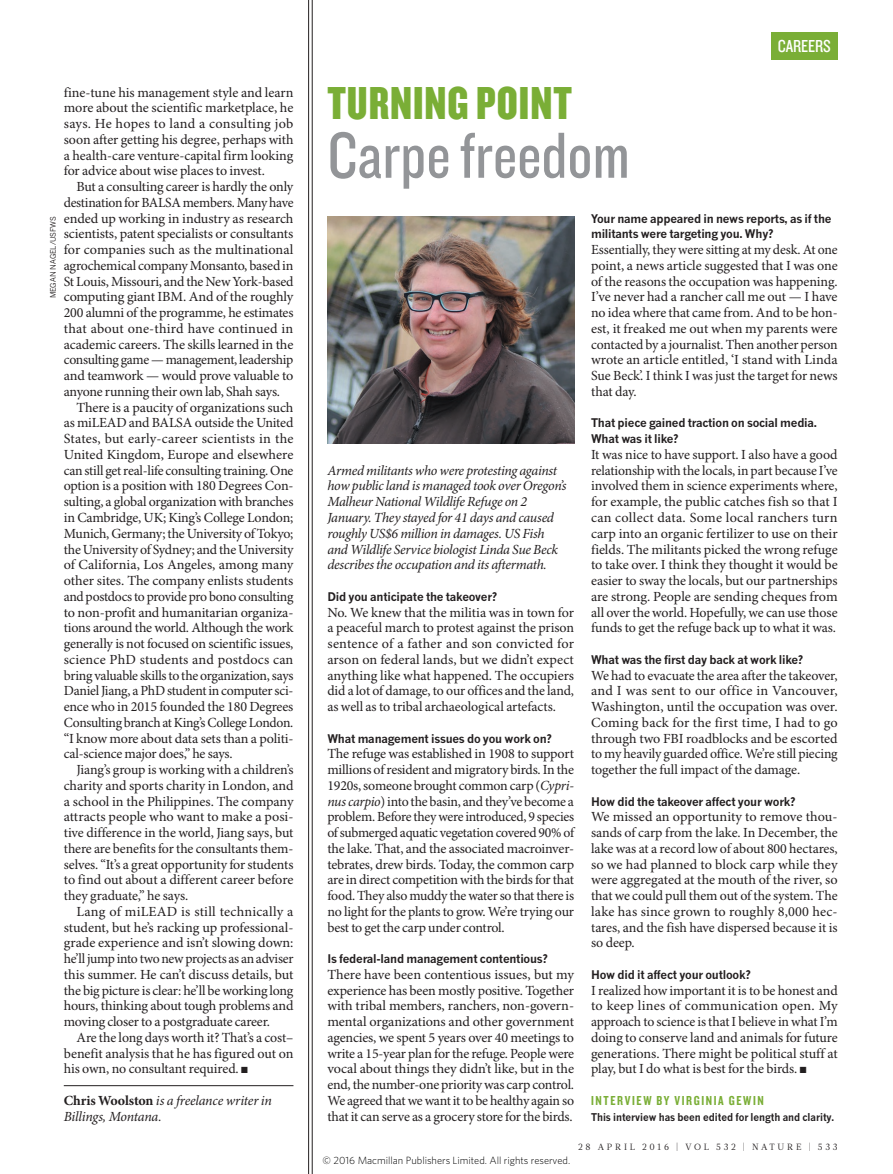
<style>
.page{position:relative;width:893px;height:1174px;background:#fff}
.page>*{position:absolute;margin:0;border:0;box-sizing:border-box;transform-origin:0 0}
.TURNING_POINT_NAME{font:67.5px "Knockout 29 Junior Ltweight";color:#939598}
.TURNING_POINT__STRAP{font:48px "Knockout 69 Full Liteweight";letter-spacing:.02em;color:#7aae36}
.t1{font:18px "Knockout 29 Junior Ltweight";letter-spacing:-.005em;color:#fff}
.BODY_1ST_PARA{font:13.95px/15.8px "Minion Pro";letter-spacing:-.01em;color:#231f20;text-align:justify}
.BODY_INDENT{font:13.95px/15.8px "Minion Pro";letter-spacing:-.01em;color:#231f20;text-align:justify}
.TURNING_POINT_INTRO{font:italic 13.95px/15.8px "Minion Pro";letter-spacing:-.025em;color:#231f20}
.AUTHOR_DETAILS{font:italic 13.95px/15.8px "Minion Pro";letter-spacing:-.015em;color:#231f20}
.TURNING_POINT_BYLINE{font:13.5px "Knockout 49 Liteweight";letter-spacing:.12em;color:#7aae36}
.TURNING_POINT_QUESTI{font:700 11.7px/15.8px "News Gothic MTOT";letter-spacing:-.02em;color:#231f20}
.t2{font:300 10.5px "Whitney";color:#000}
.TURNING_POINT_BYLINE-2{font:700 10.5px "News Gothic MTOT";letter-spacing:-.005em;color:#231f20;scale:.95 1}
.t3{font:9px "Glosa Math";letter-spacing:.3em;color:#231f20}
.PIC_CREDIT{font:7.5px "News Gothic MTOT";color:#231f20}
.s1{font-weight:700;font-style:normal}
.s2{font-style:italic}
</style>
<div class="page">
<hr style="left:64px;top:1085px;width:229px;height:1px;background:#231f20">
<hr style="left:312px;top:0;width:1px;height:1174px;background:#231f20">
<hr style="left:308px;top:0;width:1px;height:1174px;background:#231f20">
<img style="left:327px;top:216px;width:247px;height:227px">
<div style="left:771px;top:32px;width:67px;height:27px;background:#7aae36"></div>
<p class="BODY_INDENT" style="left:64px;top:85px;width:231px">fine-tune his management style and learn more about the scientific marketplace, he says. He hopes to land a consulting job soon after getting his degree, perhaps with a health-care venture-capital firm looking for advice about wise places to invest.</p>
<p class="BODY_INDENT" style="left:64px;top:179px;width:231px;text-indent:13px">But a consulting career is hardly the only destination for BALSA members. Many have ended up working in industry as research scientists, patent specialists or consultants for companies such as the multinational agrochemical company Monsanto, based in St Louis, Missouri, and the New York-based computing giant IBM. And of the roughly 200 alumni of the programme, he estimates that about one-third have continued in academic careers. The skills learned in the consulting game — management, leadership and teamwork — would prove valuable to anyone running their own lab, Shah says.</p>
<p class="BODY_INDENT" style="left:64px;top:400px;width:231px;text-indent:13px">There is a paucity of organizations such as miLEAD and BALSA outside the United States, but early-career scientists in the United Kingdom, Europe and elsewhere can still get real-life consulting training. One option is a position with 180 Degrees Con&shy;sulting, a global organization with branches in Cambridge, UK; King’s College London; Munich, Germany; the University of Tokyo; the University of Sydney; and the University of California, Los Angeles, among many other sites. The company enlists students and postdocs to provide pro bono consulting to non-profit and humanitarian organiza&shy;tions around the world. Although the work generally is not focused on scientific issues, science PhD students and postdocs can bring valuable skills to the organization, says Daniel Jiang, a PhD student in computer sci&shy;ence who in 2015 founded the 180 Degrees Consulting branch at King’s College London. “I know more about data sets than a politi&shy;cal-science major does,” he says.</p>
<p class="BODY_INDENT" style="left:64px;top:762px;width:231px;text-indent:13px">Jiang’s group is working with a children’s charity and sports charity in London, and a school in the Philippines. The company attracts people who want to make a posi&shy;tive difference in the world, Jiang says, but there are benefits for the consultants them&shy;selves. “It’s a great opportunity for students to find out about a different career before they graduate,” he says.</p>
<p class="BODY_INDENT" style="left:64px;top:904px;width:231px;text-indent:13px">Lang of miLEAD is still technically a student, but he’s racking up professional&shy;grade experience and isn’t slowing down: he’ll jump into two new projects as an adviser this summer. He can’t discuss details, but the big picture is clear: he’ll be working long hours, thinking about tough problems and moving closer to a postgraduate career.</p>
<p class="BODY_INDENT" style="left:64px;top:1030px;width:231px;text-indent:13px">Are the long days worth it? That’s a cost– benefit analysis that he has figured out on his own, no consultant required. ■</p>
<p class="AUTHOR_DETAILS" style="left:64px;top:1093px;width:210px"><span class="s1">Chris Woolston</span> is a freelance writer in<br>Billings, Montana.</p>
<p class="PIC_CREDIT" style="left:49px;top:298px;width:84px;rotate:-90deg">MEGAN NAGEL/USFWS</p>
<p class="TURNING_POINT__STRAP" style="left:327px;top:73px;width:246px">TURNING POINT</p>
<p class="TURNING_POINT_NAME" style="left:327px;top:112px;width:304px">Carpe freedom</p>
<p class="t1" style="left:778px;top:34px;width:55px">CAREERS</p>
<p class="TURNING_POINT_INTRO" style="left:327px;top:463px;width:241px">Armed militants who were protesting against how public land is managed took over Oregon’s Malheur National Wildlife Refuge on 2<br>January. They stayed for 41 days and caused roughly US$6 million in damages. US Fish and Wildlife Service biologist Linda Sue Beck describes the occupation and its aftermath.</p>
<p class="TURNING_POINT_QUESTI" style="left:327px;top:588px;width:171px">Did you anticipate the takeover?</p>
<p class="BODY_1ST_PARA" style="left:327px;top:605px;width:248px">No. We knew that the militia was in town for a peaceful march to protest against the prison sentence of a father and son convicted for arson on federal lands, but we didn’t expect anything like what happened. The occupiers did a lot of damage, to our offices and the land, as well as to tribal archaeological artefacts.</p>
<p class="TURNING_POINT_QUESTI" style="left:327px;top:730px;width:226px">What management issues do you work on?</p>
<p class="BODY_1ST_PARA" style="left:327px;top:746px;width:248px">The refuge was established in 1908 to support millions of resident and migratory birds. In the 1920s, someone brought common carp (<span class="s2">Cypri&shy;nus carpio</span>) into the basin, and they’ve become a problem. Before they were introduced, 9 species of submerged aquatic vegetation covered 90% of the lake. That, and the associated macroinver&shy;tebrates, drew birds. Today, the common carp are in direct competition with the birds for that food. They also muddy the water so that there is no light for the plants to grow. We’re trying our best to get the carp under control.</p>
<p class="TURNING_POINT_QUESTI" style="left:327px;top:951px;width:222px">Is federal-land management contentious?</p>
<p class="BODY_1ST_PARA" style="left:327px;top:967px;width:248px">There have been contentious issues, but my experience has been mostly positive. Together with tribal members, ranchers, non-govern&shy;mental organizations and other government agencies, we spent 5 years over 40 meetings to write a 15-year plan for the refuge. People were vocal about things they didn’t like, but in the end, the number-one priority was carp control.<br>We agreed that we want it to be healthy again so that it can serve as a grocery store for the birds.</p>
<p class="TURNING_POINT_QUESTI" style="left:591px;top:210px;width:242px">Your name appeared in news reports, as if the militants were targeting you. Why?</p>
<p class="BODY_1ST_PARA" style="left:591px;top:242px;width:248px">Essentially, they were sitting at my desk. At one point, a news article suggested that I was one of the reasons the occupation was happening.<br>I’ve never had a rancher call me out — I have no idea where that came from. And to be hon&shy;est, it freaked me out when my parents were contacted by a journalist. Then another person wrote an article entitled, ‘I stand with Linda Sue Beck’. I think I was just the target for news that day.</p>
<p class="TURNING_POINT_QUESTI" style="left:591px;top:415px;width:228px">That piece gained traction on social media.<br>What was it like?</p>
<p class="BODY_1ST_PARA" style="left:591px;top:447px;width:248px">It was nice to have support. I also have a good relationship with the locals, in part because I’ve involved them in science experiments where, for example, the public catches fish so that I can collect data. Some local ranchers turn carp into an organic fertilizer to use on their fields. The militants picked the wrong refuge to take over. I think they thought it would be easier to sway the locals, but our partnerships are strong. People are sending cheques from all over the world. Hopefully, we can use those funds to get the refuge back up to what it was.</p>
<p class="TURNING_POINT_QUESTI" style="left:591px;top:651px;width:214px">What was the first day back at work like?</p>
<p class="BODY_1ST_PARA" style="left:591px;top:668px;width:248px">We had to evacuate the area after the takeover, and I was sent to our office in Vancouver, Washington, until the occupation was over.<br>Coming back for the first time, I had to go through two FBI roadblocks and be escorted to my heavily guarded office. We’re still piecing together the full impact of the damage.</p>
<p class="TURNING_POINT_QUESTI" style="left:591px;top:793px;width:206px">How did the takeover affect your work?</p>
<p class="BODY_1ST_PARA" style="left:591px;top:809px;width:248px">We missed an opportunity to remove thou&shy;sands of carp from the lake. In December, the lake was at a record low of about 800 hectares, so we had planned to block carp while they were aggregated at the mouth of the river, so that we could pull them out of the system. The lake has since grown to roughly 8,000 hec&shy;tares, and the fish have dispersed because it is so deep.</p>
<p class="TURNING_POINT_QUESTI" style="left:591px;top:966px;width:161px">How did it affect your outlook?</p>
<p class="BODY_1ST_PARA" style="left:591px;top:983px;width:248px">I realized how important it is to be honest and to keep lines of communication open. My approach to science is that I believe in what I’m doing to conserve land and animals for future generations. There might be political stuff at play, but I do what is best for the birds. ■</p>
<p class="TURNING_POINT_BYLINE" style="left:591px;top:1091px;width:174px">INTERVIEW BY VIRGINIA GEWIN</p>
<p class="TURNING_POINT_BYLINE-2" style="left:591px;top:1110px;width:257px">This interview has been edited for length and clarity.</p>
<p class="t2" style="left:323px;top:1153px;width:249px">© 2016 Macmillan Publishers Limited. All rights reserved.</p>
<p class="t3" style="left:578px;top:1141px;width:261px">28 APRIL 2016 | VOL 532 | NATURE | 533</p>
</div>
